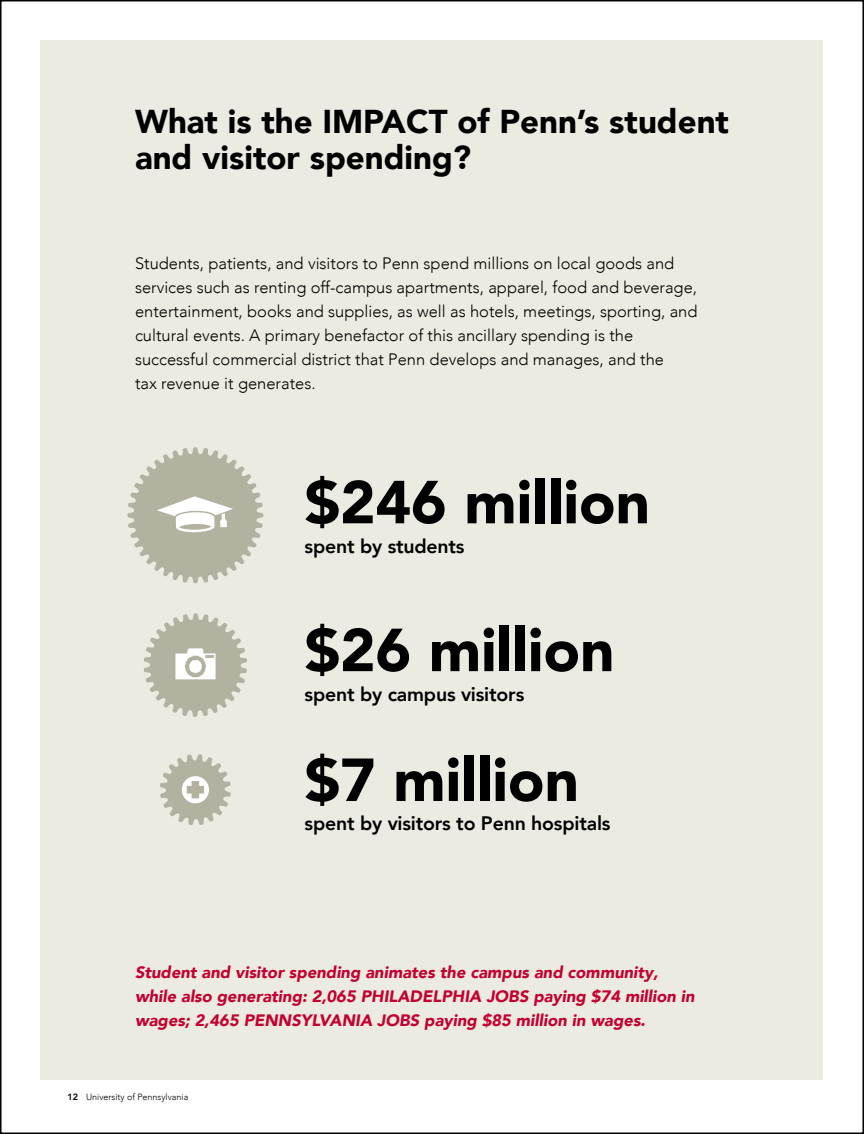
<style>
.page{position:relative;width:864px;height:1134px;background:#fff}
.page>*{position:absolute;margin:0;border:0;box-sizing:border-box;transform-origin:0 0}
.t1{font:900 60px "Avenir LT Com";color:#000}
.t2{font:900 33px/36px "Avenir LT Com";color:#000}
.t3{font:800 19.5px "Avenir LT Com";letter-spacing:-.01em;color:#000}
.t4{font:300 16.5px/24px "Avenir LT Com";color:#000}
.t5{font:italic 900 16.5px/24px "Avenir LT Com";color:#c3002f}
.t6{font:300 9px "Avenir LT Com";color:#000}
.s1{font-weight:800}
</style>
<div class="page">
<div style="left:40px;top:40px;width:784px;height:1040px;background:#ecebe1"></div>
<svg style="left:160px;top:754px;width:71px;height:71px"></svg>
<svg style="left:144px;top:613px;width:103px;height:104px"></svg>
<div style="left:173px;top:642px;width:44px;height:44px;background:#b3b2a0"></div>
<img style="left:175px;top:648px;width:41px;height:32px">
<svg style="left:127px;top:447px;width:136px;height:136px"></svg>
<h2 class="t2" style="left:135px;top:104px;width:596px">What is the IMPACT of Penn’s student and visitor spending?</h2>
<p class="t4" style="left:135px;top:251px;width:564px">Students, patients, and visitors to Penn spend millions on local goods and services such as renting off-campus apartments, apparel, food and beverage, entertainment, books and supplies, as well as hotels, meetings, sporting, and cultural events. A primary benefactor of this ancillary spending is the successful commercial district that Penn develops and manages, and the<br>tax revenue it generates.</p>
<h1 class="t1" style="left:305px;top:466px;width:347px">$246 million</h1>
<p class="t3" style="left:305px;top:534px;width:162px">spent by students</p>
<h1 class="t1" style="left:305px;top:614px;width:311px">$26 million</h1>
<p class="t3" style="left:305px;top:682px;width:221px">spent by campus visitors</p>
<h1 class="t1" style="left:305px;top:744px;width:276px">$7 million</h1>
<p class="t3" style="left:305px;top:812px;width:308px">spent by visitors to Penn hospitals</p>
<p class="t5" style="left:135px;top:960px;width:561px">Student and visitor spending animates the campus and community, while also generating: 2,065 PHILADELPHIA JOBS paying $74 million in wages; 2,465 PENNSYLVANIA JOBS paying $85 million in wages.</p>
<p class="t6" style="left:68px;top:1092px;width:122px"><span class="s1">12</span> University of Pennsylvania</p>
</div>
